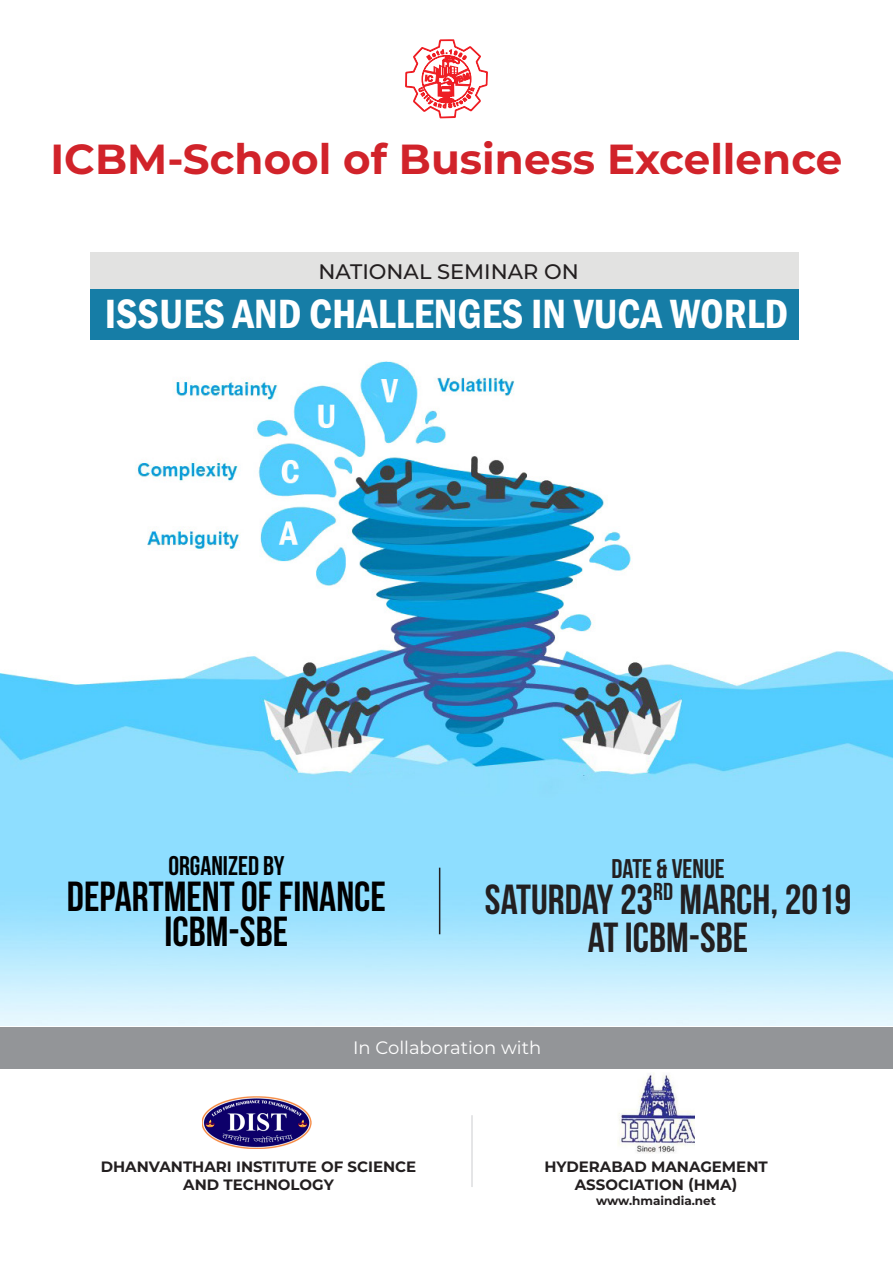
<style>
.page{position:relative;width:893px;height:1263px;background:#fff}
.page>*{position:absolute;margin:0;border:0;box-sizing:border-box;transform-origin:0 0}
.t1{font:42px/38.4px "Bebas Neue";color:#231f20;text-align:center}
.t2{font:700 42px "Montserrat";color:#d1232a}
.t3{font:600 condensed 42px "Franklin Gothic";color:#fff}
.t4{font:42px/35.4px "Bebas Neue";color:#000;text-align:center}
.t5{font:27px "Bebas Neue";color:#000}
.t6{font:27px "Bebas Neue";color:#231f20}
.t7{font:500 21px "Montserrat";color:#231f20}
.t8{font:18px "Montserrat";color:#fff}
.t9{font:700 15px/18px "Montserrat";color:#231f20;text-align:center}
.t10{font:700 12px "Montserrat";color:#231f20}
</style>
<div class="page">
<img style="left:0;top:361px;width:893px;height:664px">
<div style="left:0;top:1027px;width:893px;height:41px;background:#939598"></div>
<svg style="left:405px;top:39px;width:83px;height:79px"></svg>
<img style="left:203px;top:1096px;width:108px;height:53px">
<img style="left:618px;top:1073px;width:76px;height:80px">
<hr style="left:471px;top:1115px;width:2px;height:72px;background:#dcdddf">
<div style="left:90px;top:289px;width:709px;height:51px;background:#167da6"></div>
<div style="left:90px;top:252px;width:709px;height:36px;background:#e2e2e1"></div>
<hr style="left:439px;top:868px;width:1px;height:66px;background:#231f20">
<h1 class="t2" style="left:51px;top:129px;width:793px">ICBM-School of Business Excellence</h1>
<h3 class="t7" style="left:318px;top:257px;width:262px">NATIONAL SEMINAR ON</h3>
<h1 class="t3" style="left:105px;top:285px;width:685px">ISSUES AND CHALLENGES IN VUCA WORLD</h1>
<h2 class="t5" style="left:168px;top:851px;width:118px">ORGANIZED BY</h2>
<h1 class="t4" style="left:67px;top:878px;width:321px">DEPARTMENT OF FINANCE<br>ICBM-SBE</h1>
<h2 class="t6" style="left:612px;top:854px;width:115px">DATE &amp; VENUE</h2>
<h1 class="t1" style="left:485px;top:879px;width:368px">SATURDAY 23<sup>RD</sup> MARCH, 2019<br>AT ICBM-SBE</h1>
<p class="t8" style="left:353px;top:1035px;width:190px">In Collaboration with</p>
<p class="t9" style="left:101px;top:1157px;width:317px">DHANVANTHARI INSTITUTE OF SCIENCE<br>AND TECHNOLOGY</p>
<p class="t9" style="left:544px;top:1157px;width:225px">HYDERABAD MANAGEMENT<br>ASSOCIATION (HMA)</p>
<p class="t10" style="left:596px;top:1192px;width:122px">www.hmaindia.net</p>
</div>
